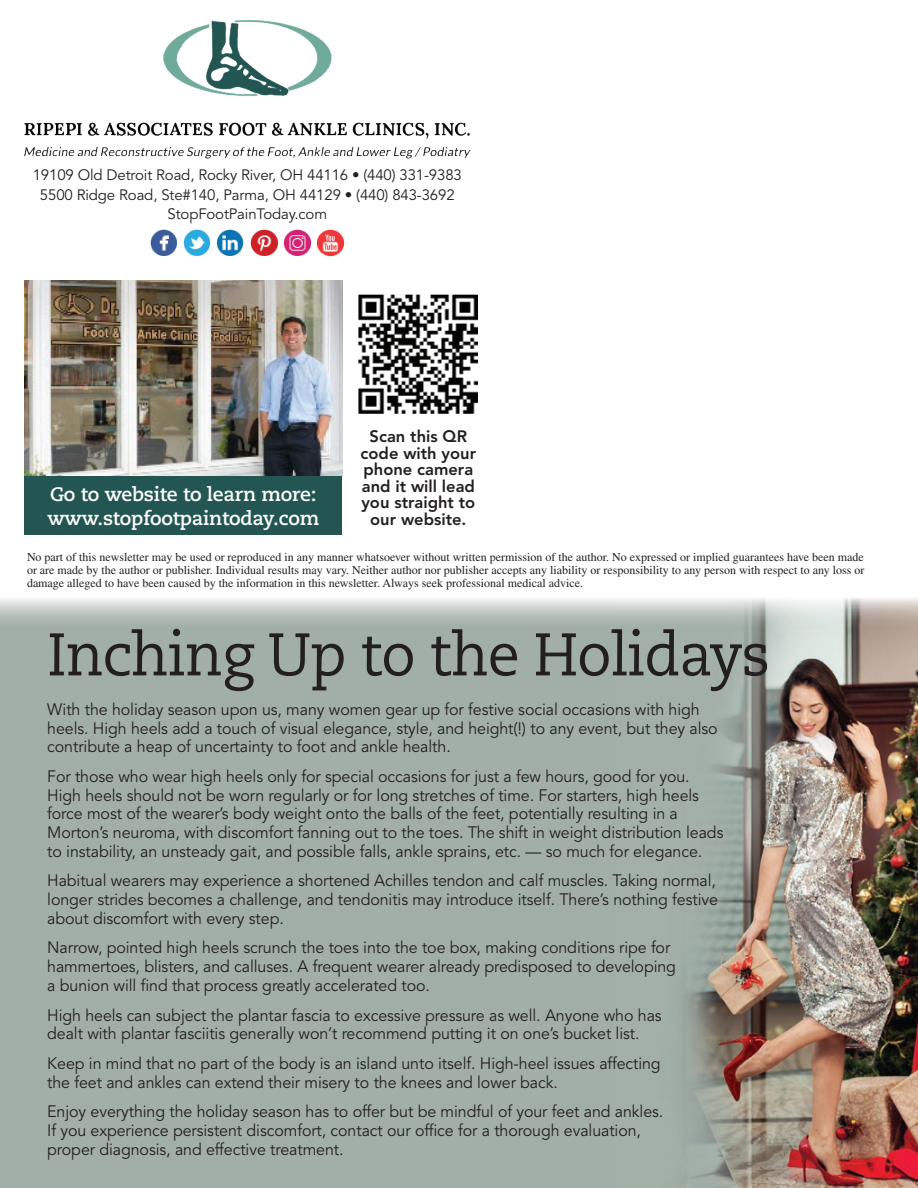
<style>
.page{position:relative;width:918px;height:1188px;background:#fff}
.page>*{position:absolute;margin:0;border:0;box-sizing:border-box;transform-origin:0 0}
.t1{font:60px "Caecilia LT Std";letter-spacing:-.02em;color:#231f20;scale:.96 1}
.t2{font:700 19.5px/24px "Caecilia LT Std";letter-spacing:-.01em;color:#fff}
.t3{font:16.5px/18.8px "Avenir LT Std";letter-spacing:-.005em;color:#231f20}
.t4{font:800 16.5px/16.5px "Avenir LT Std";color:#231f20;text-align:center}
.t5{font:15px/19.5px "Avenir LT Std";letter-spacing:-.01em;color:#231f20;text-align:center}
.t6{font:12px/12.8px "Times LT Std";color:#231f20;text-align:justify}
</style>
<div class="page">
<div style="left:0;top:577px;width:918px;height:611px;background:#a2afa8"></div>
<img style="left:684px;top:630px;width:234px;height:558px">
<svg style="left:0;top:512px;width:918px;height:118px"></svg>
<img style="left:151px;top:229px;width:26px;height:27px">
<img style="left:217px;top:229px;width:27px;height:27px">
<img style="left:184px;top:229px;width:27px;height:27px">
<img style="left:284px;top:229px;width:27px;height:27px">
<img style="left:251px;top:229px;width:27px;height:27px">
<img style="left:317px;top:229px;width:27px;height:28px">
<img style="left:25px;top:20px;width:445px;height:138px">
<img style="left:25px;top:280px;width:317px;height:197px">
<div style="left:25px;top:477px;width:317px;height:58px;background:#235652"></div>
<img style="left:359px;top:295px;width:119px;height:119px">
<p class="t5" style="left:33px;top:166px;width:431px">19109 Old Detroit Road, Rocky River, OH 44116 • (440) 331-9383<br>5500 Ridge Road, Ste#140, Parma, OH 44129 • (440) 843-3692<br>StopFootPainToday.com</p>
<p class="t2" style="left:47px;top:482px;width:273px">Go to website to learn more: www.stopfootpaintoday.com</p>
<p class="t4" style="left:361px;top:428px;width:117px">Scan this QR code with your phone camera and it will lead you straight to our website.</p>
<p class="t6" style="left:27px;top:551px;width:839px">No part of this newsletter may be used or reproduced in any manner whatsoever without written permission of the author. No expressed or implied guarantees have been made or are made by the author or publisher. Individual results may vary. Neither author nor publisher accepts any liability or responsibility to any person with respect to any loss or damage alleged to have been caused by the information in this newsletter. Always seek professional medical advice.</p>
<h1 class="t1" style="left:47px;top:620px;width:754px">Inching Up to the Holidays</h1>
<p class="t3" style="left:47px;top:700px;width:672px">With the holiday season upon us, many women gear up for festive social occasions with high heels. High heels add a touch of visual elegance, style, and height(!) to any event, but they also contribute a heap of uncertainty to foot and ankle health.</p>
<p class="t3" style="left:47px;top:767px;width:678px">For those who wear high heels only for special occasions for just a few hours, good for you.<br>High heels should not be worn regularly or for long stretches of time. For starters, high heels force most of the wearer’s body weight onto the balls of the feet, potentially resulting in a Morton’s neuroma, with discomfort fanning out to the toes. The shift in weight distribution leads to instability, an unsteady gait, and possible falls, ankle sprains, etc. — so much for elegance.</p>
<p class="t3" style="left:47px;top:872px;width:672px;text-align:justify">Habitual wearers may experience a shortened Achilles tendon and calf muscles. Taking normal, longer strides becomes a challenge, and tendonitis may introduce itself. There’s nothing festive about discomfort with every step.</p>
<p class="t3" style="left:47px;top:939px;width:630px">Narrow, pointed high heels scrunch the toes into the toe box, making conditions ripe for hammertoes, blisters, and calluses. A frequent wearer already predisposed to developing a bunion will find that process greatly accelerated too.</p>
<p class="t3" style="left:47px;top:1006px;width:616px">High heels can subject the plantar fascia to excessive pressure as well. Anyone who has dealt with plantar fasciitis generally won’t recommend putting it on one’s bucket list.</p>
<p class="t3" style="left:47px;top:1054px;width:615px">Keep in mind that no part of the body is an island unto itself. High-heel issues affecting the feet and ankles can extend their misery to the knees and lower back.</p>
<p class="t3" style="left:47px;top:1103px;width:618px">Enjoy everything the holiday season has to offer but be mindful of your feet and ankles.<br>If you experience persistent discomfort, contact our office for a thorough evaluation, proper diagnosis, and effective treatment.</p>
</div>
